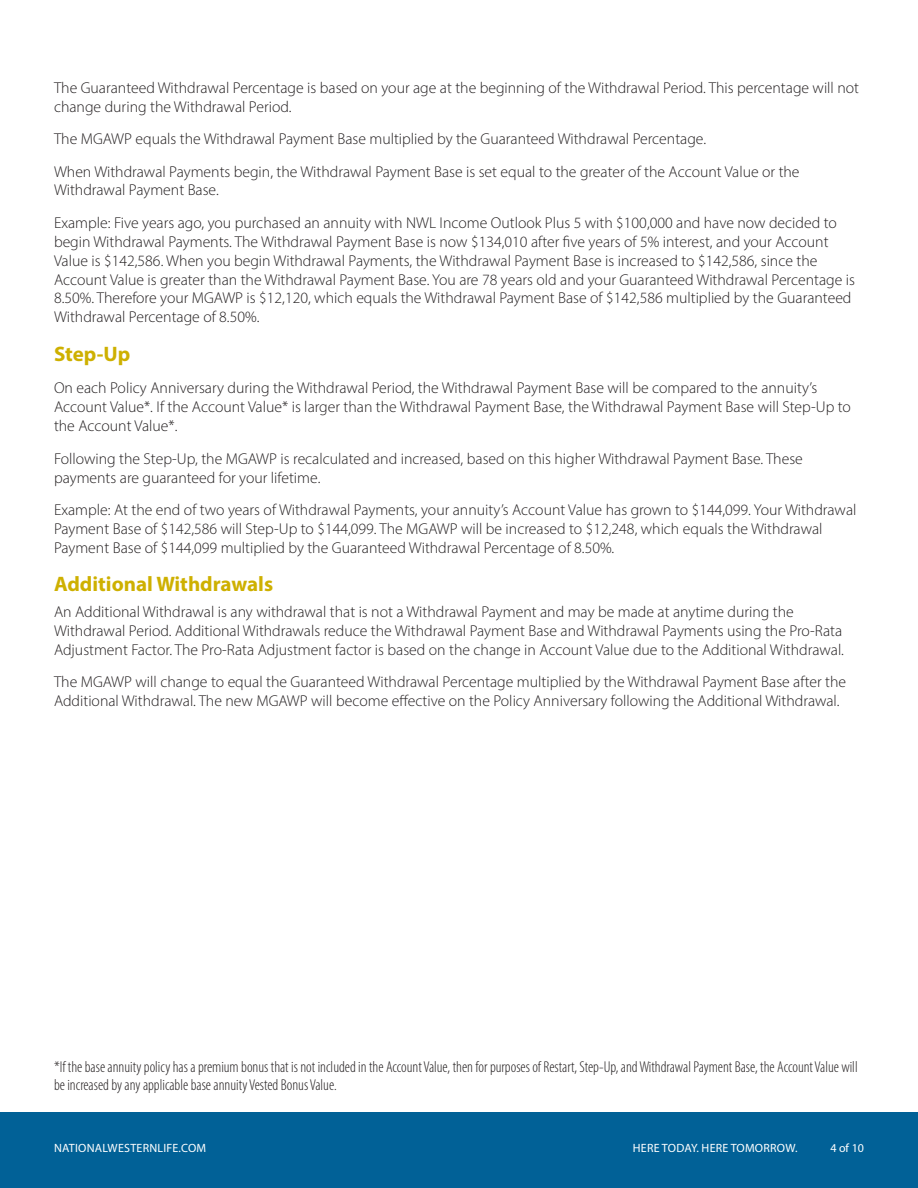
<style>
.page{position:relative;width:918px;height:1188px;background:#fff}
.page>*{position:absolute;margin:0;border:0;box-sizing:border-box;transform-origin:0 0}
.Paragraph_Headline{font:700 21px "Myriad Pro";color:#ceb000}
.Section_Subhead{font:700 21px "Myriad Pro";color:#ceb000}
.Section_Subhead-2{font:300 15.75px/18.9px "Myriad Pro";color:#231f20}
.Paragraph_Headline-2{font:300 15.75px/18.9px "Myriad Pro";color:#231f20}
.Paragraph_Headline-3{font:300 condensed 15.75px/18.9px "Myriad Pro";color:#231f20}
.t1{font:12px "Myriad Pro";letter-spacing:.02em;color:#fff}
</style>
<div class="page">
<div style="left:0;top:1112px;width:918px;height:76px;background:#016197"></div>
<p class="Section_Subhead-2" style="left:54px;top:78px;width:807px">The Guaranteed Withdrawal Percentage is based on your age at the beginning of the Withdrawal Period. This percentage will not change during the Withdrawal Period.</p>
<p class="Section_Subhead-2" style="left:54px;top:129px;width:654px">The MGAWP equals the Withdrawal Payment Base multiplied by the Guaranteed Withdrawal Percentage.</p>
<p class="Section_Subhead-2" style="left:54px;top:162px;width:747px">When Withdrawal Payments begin, the Withdrawal Payment Base is set equal to the greater of the Account Value or the<br>Withdrawal Payment Base.</p>
<p class="Section_Subhead-2" style="left:54px;top:213px;width:803px">Example: Five years ago, you purchased an annuity with NWL Income Outlook Plus 5 with $100,000 and have now decided to begin Withdrawal Payments. The Withdrawal Payment Base is now $134,010 after five years of 5% interest, and your Account Value is $142,586. When you begin Withdrawal Payments, the Withdrawal Payment Base is increased to $142,586, since the Account Value is greater than the Withdrawal Payment Base. You are 78 years old and your Guaranteed Withdrawal Percentage is 8.50%. Therefore your MGAWP is $12,120, which equals the Withdrawal Payment Base of $142,586 multiplied by the Guaranteed Withdrawal Percentage of 8.50%.</p>
<p class="Section_Subhead" style="left:54px;top:340px;width:78px">Step-Up</p>
<p class="Section_Subhead-2" style="left:54px;top:379px;width:798px">On each Policy Anniversary during the Withdrawal Period, the Withdrawal Payment Base will be compared to the annuity’s<br>Account Value*. If the Account Value* is larger than the Withdrawal Payment Base, the Withdrawal Payment Base will Step-Up to the Account Value*.</p>
<p class="Section_Subhead-2" style="left:54px;top:449px;width:750px">Following the Step-Up, the MGAWP is recalculated and increased, based on this higher Withdrawal Payment Base. These payments are guaranteed for your lifetime.</p>
<p class="Section_Subhead-2" style="left:54px;top:500px;width:804px">Example: At the end of two years of Withdrawal Payments, your annuity’s Account Value has grown to $144,099. Your Withdrawal<br>Payment Base of $142,586 will Step-Up to $144,099. The MGAWP will be increased to $12,248, which equals the Withdrawal<br>Payment Base of $144,099 multiplied by the Guaranteed Withdrawal Percentage of 8.50%.</p>
<p class="Paragraph_Headline" style="left:54px;top:571px;width:221px">Additional Withdrawals</p>
<p class="Paragraph_Headline-2" style="left:54px;top:602px;width:791px">An Additional Withdrawal is any withdrawal that is not a Withdrawal Payment and may be made at anytime during the<br>Withdrawal Period. Additional Withdrawals reduce the Withdrawal Payment Base and Withdrawal Payments using the Pro-Rata<br>Adjustment Factor. The Pro-Rata Adjustment factor is based on the change in Account Value due to the Additional Withdrawal.</p>
<p class="Paragraph_Headline-2" style="left:54px;top:672px;width:794px">The MGAWP will change to equal the Guaranteed Withdrawal Percentage multiplied by the Withdrawal Payment Base after the<br>Additional Withdrawal. The new MGAWP will become effective on the Policy Anniversary following the Additional Withdrawal.</p>
<p class="Paragraph_Headline-3" style="left:54px;top:1057px;width:805px">*If the base annuity policy has a premium bonus that is not included in the Account Value, then for purposes of Restart, Step-Up, and Withdrawal Payment Base, the Account Value will be increased by any applicable base annuity Vested Bonus Value.</p>
<p class="t1" style="left:54px;top:1141px;width:154px">NATIONALWESTERNLIFE.COM</p>
<p class="t1" style="left:633px;top:1141px;width:166px">HERE TODAY. HERE TOMORROW.</p>
<p class="t1" style="left:830px;top:1141px;width:35px">4 of 10</p>
</div>
